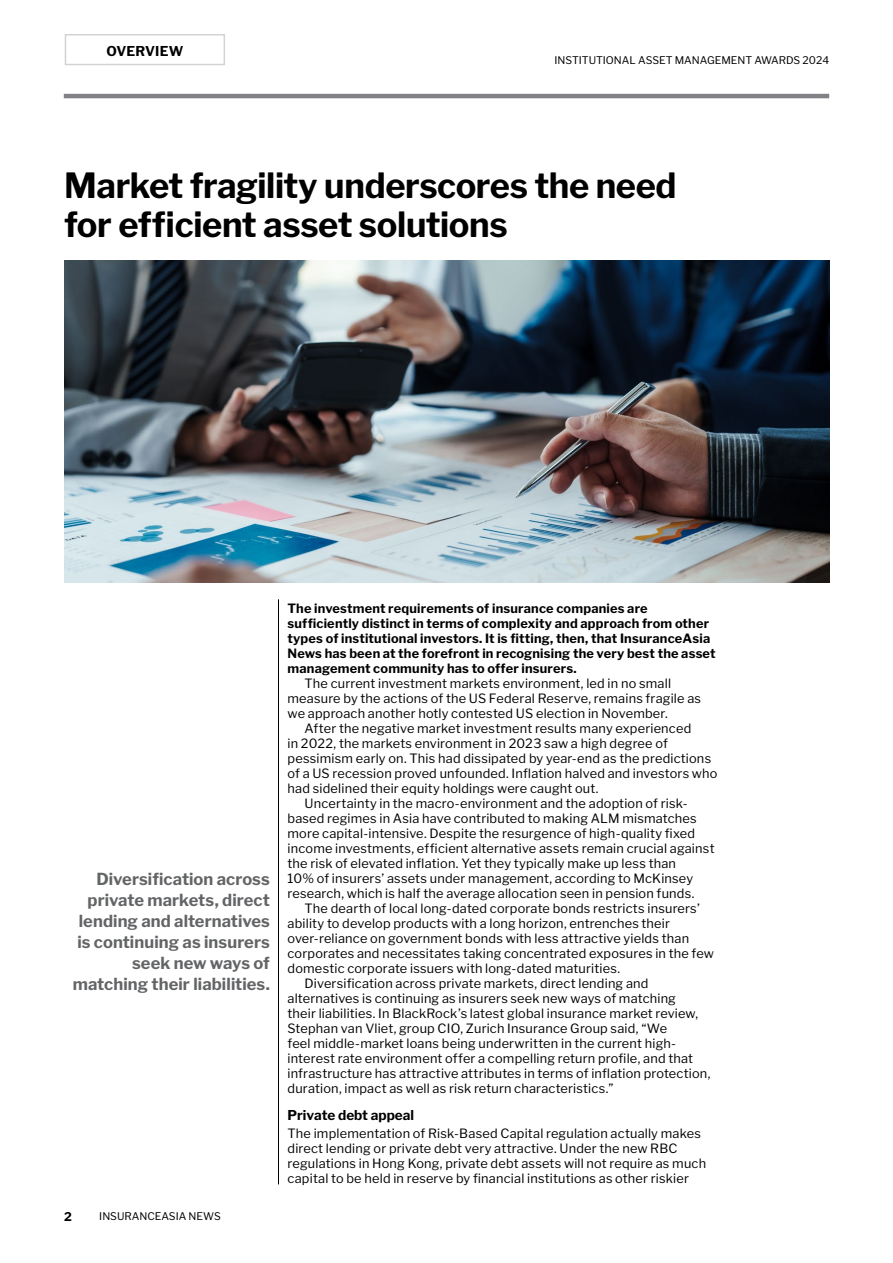
<style>
.page{position:relative;width:893px;height:1263px;background:#fff}
.page>*{position:absolute;margin:0;border:0;box-sizing:border-box;transform-origin:0 0}
.t1{font:700 34.5px/39px "Libre Franklin";letter-spacing:-.01em;color:#000}
.t2{font:700 16.5px/21px "Libre Franklin";letter-spacing:.005em;color:#636466;text-align:right}
.t3{font:700 13.5px "Libre Franklin";color:#000}
.t4{font:12.75px/15px "Libre Franklin";letter-spacing:.015em;color:#000}
.t5{font:700 12.75px/15px "Libre Franklin";letter-spacing:.015em;color:#000}
.t6{font:700 12px "Libre Franklin";color:#000}
.t7{font:10.5px "Libre Franklin";color:#000}
</style>
<div class="page">
<hr style="left:64px;top:94px;width:765px;height:4px;background:#808285">
<hr style="left:278px;top:599px;width:1px;height:585px;background:#000">
<img style="left:64px;top:260px;width:765px;height:323px">
<div style="left:65px;top:34px;width:160px;height:31px;border:2px solid #d1d3d4"></div>
<p class="t3" style="left:106px;top:43px;width:79px">OVERVIEW</p>
<p class="t7" style="left:554px;top:54px;width:276px">INSTITUTIONAL ASSET MANAGEMENT AWARDS 2024</p>
<h1 class="t1" style="left:64px;top:166px;width:614px">Market fragility underscores the need for efficient asset solutions</h1>
<p class="t2" style="left:73px;top:869px;width:199px">Diversification across private markets, direct lending and alternatives is continuing as insurers seek new ways of matching their liabilities.</p>
<p class="t6" style="left:64px;top:1210px;width:9px">2</p>
<p class="t7" style="left:99px;top:1210px;width:123px">INSURANCEASIA NEWS</p>
<p class="t5" style="left:288px;top:601px;width:430px">The investment requirements of insurance companies are sufficiently distinct in terms of complexity and approach from other types of institutional investors. It is fitting, then, that InsuranceAsia News has been at the forefront in recognising the very best the asset management community has to offer insurers.</p>
<p class="t4" style="left:288px;top:676px;width:415px;text-indent:17px">The current investment markets environment, led in no small measure by the actions of the US Federal Reserve, remains fragile as we approach another hotly contested US election in November.</p>
<p class="t4" style="left:305px;top:721px;width:388px">After the negative market investment results many experienced</p>
<p class="t4" style="left:288px;top:736px;width:382px">in 2022, the markets environment in 2023 saw a high degree of</p>
<p class="t4" style="left:288px;top:751px;width:425px">pessimism early on. This had dissipated by year-end as the predictions</p>
<p class="t4" style="left:288px;top:766px;width:431px">of a US recession proved unfounded. Inflation halved and investors who</p>
<p class="t4" style="left:288px;top:781px;width:312px">had sidelined their equity holdings were caught out.</p>
<p class="t4" style="left:305px;top:796px;width:385px">Uncertainty in the macro-environment and the adoption of risk-</p>
<p class="t4" style="left:288px;top:811px;width:411px">based regimes in Asia have contributed to making ALM mismatches</p>
<p class="t4" style="left:288px;top:826px;width:409px">more capital-intensive. Despite the resurgence of high-quality fixed</p>
<p class="t4" style="left:288px;top:841px;width:429px">income investments, efficient alternative assets remain crucial against</p>
<p class="t4" style="left:288px;top:856px;width:390px">the risk of elevated inflation. Yet they typically make up less than</p>
<p class="t4" style="left:288px;top:871px;width:407px">10% of insurers’ assets under management, according to McKinsey</p>
<p class="t4" style="left:288px;top:886px;width:408px">research, which is half the average allocation seen in pension funds.</p>
<p class="t4" style="left:305px;top:901px;width:397px">The dearth of local long-dated corporate bonds restricts insurers’</p>
<p class="t4" style="left:288px;top:916px;width:384px">ability to develop products with a long horizon, entrenches their</p>
<p class="t4" style="left:288px;top:931px;width:403px">over-reliance on government bonds with less attractive yields than</p>
<p class="t4" style="left:288px;top:946px;width:428px">corporates and necessitates taking concentrated exposures in the few</p>
<p class="t4" style="left:288px;top:961px;width:334px">domestic corporate issuers with long-dated maturities.</p>
<p class="t4" style="left:305px;top:976px;width:346px">Diversification across private markets, direct lending and</p>
<p class="t4" style="left:288px;top:991px;width:390px">alternatives is continuing as insurers seek new ways of matching</p>
<p class="t4" style="left:288px;top:1005px;width:412px">their liabilities. In BlackRock’s latest global insurance market review,</p>
<p class="t4" style="left:288px;top:1020px;width:381px">Stephan van Vliet, group CIO, Zurich Insurance Group said, “We</p>
<p class="t4" style="left:288px;top:1035px;width:390px">feel middle-market loans being underwritten in the current high-</p>
<p class="t4" style="left:288px;top:1050px;width:407px">interest rate environment offer a compelling return profile, and that</p>
<p class="t4" style="left:288px;top:1065px;width:424px">infrastructure has attractive attributes in terms of inflation protection,</p>
<p class="t4" style="left:288px;top:1080px;width:328px">duration, impact as well as risk return characteristics.”</p>
<p class="t3" style="left:288px;top:1106px;width:128px">Private debt appeal</p>
<p class="t4" style="left:288px;top:1126px;width:420px">The implementation of Risk-Based Capital regulation actually makes direct lending or private debt very attractive. Under the new RBC regulations in Hong Kong, private debt assets will not require as much capital to be held in reserve by financial institutions as other riskier</p>
</div>
